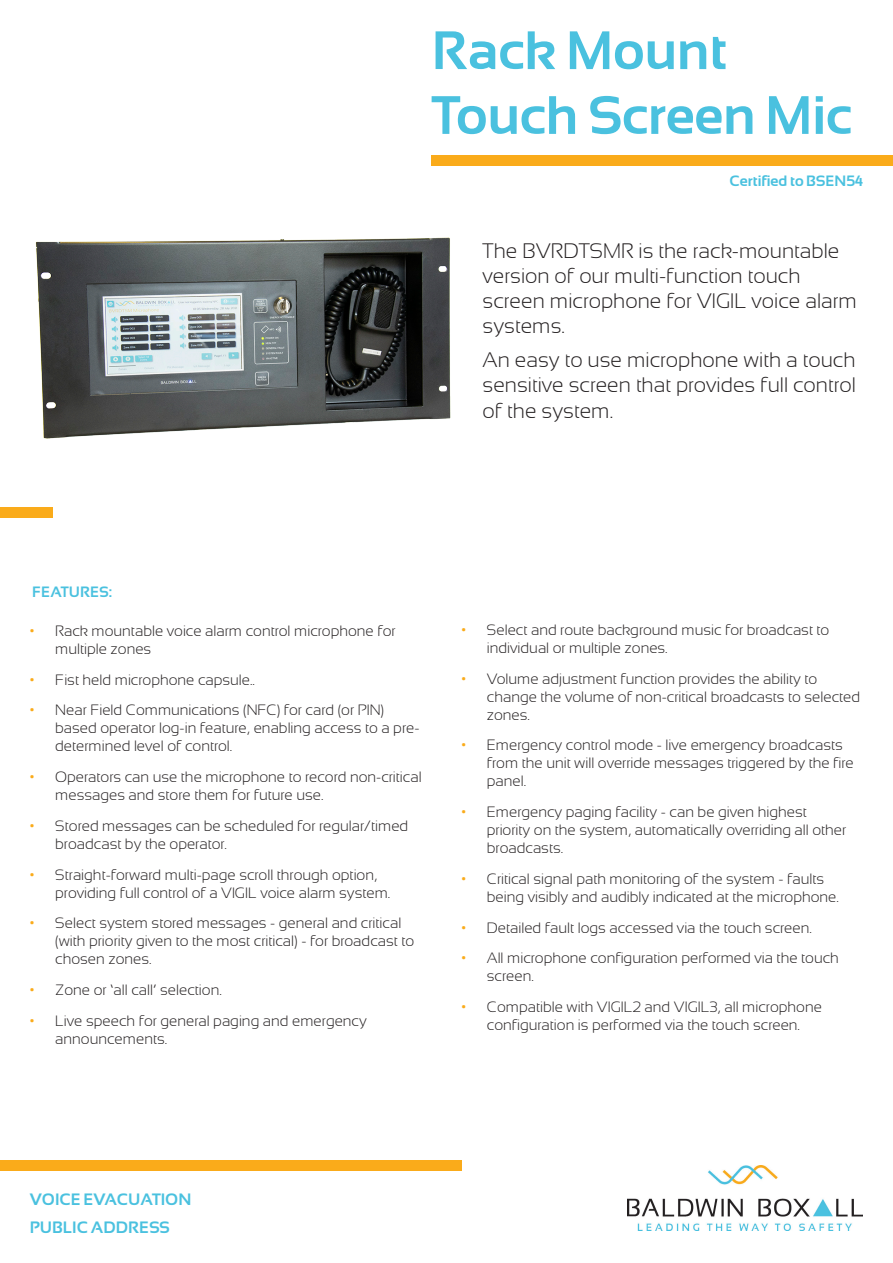
<style>
.page{position:relative;width:893px;height:1263px;background:#fff}
.page>*{position:absolute;margin:0;border:0;box-sizing:border-box;transform-origin:0 0}
.Page_Heading_p1{font:700 54px/64.8px "Sansation";color:#4ac1df}
.First_para_front_pag{font:300 21px/25.2px "Sansation";color:#231f20}
.Product_Category{font:700 16.5px "Sansation";color:#4ac1df}
.t1{font:300 15px/18px "Sansation";color:#231f20}
.sub_heading_blue{font:700 15px "Sansation";color:#4ac1df}
.s1{color:#faab1a}
</style>
<div class="page">
<img style="left:627px;top:1165px;width:235px;height:65px">
<div style="left:0;top:1160px;width:461px;height:11px;background:#faab1a"></div>
<div style="left:0;top:507px;width:52px;height:11px;background:#faab1a"></div>
<div style="left:432px;top:155px;width:461px;height:10px;background:#faab1a"></div>
<img style="left:35px;top:237px;width:416px;height:202px">
<p class="Page_Heading_p1" style="left:432px;top:18px;width:422px">Rack Mount<br>Touch Screen Mic</p>
<p class="sub_heading_blue" style="left:730px;top:173px;width:135px">Certified to BSEN54</p>
<p class="First_para_front_pag" style="left:483px;top:238px;width:376px">The BVRDTSMR is the rack-mountable version of our multi-function touch screen microphone for VIGIL voice alarm systems.</p>
<p class="First_para_front_pag" style="left:483px;top:347px;width:375px;text-align:justify">An easy to use microphone with a touch sensitive screen that provides full control of the system.</p>
<p class="sub_heading_blue" style="left:32px;top:583px;width:81px">FEATURES:</p>
<p class="t1" style="left:55px;top:622px;width:342px;text-indent:-26px"><span class="s1">•</span> Rack mountable voice alarm control microphone for multiple zones</p>
<p class="t1" style="left:30px;top:670px;width:227px"><span class="s1">•</span> Fist held microphone capsule..</p>
<p class="t1" style="left:55px;top:701px;width:366px;text-indent:-26px"><span class="s1">•</span> Near Field Communications (NFC) for card (or PIN) based operator log-in feature, enabling access to a pre&shy;determined level of control.</p>
<p class="t1" style="left:55px;top:768px;width:368px;text-indent:-26px"><span class="s1">•</span> Operators can use the microphone to record non-critical messages and store them for future use.</p>
<p class="t1" style="left:55px;top:817px;width:355px;text-indent:-26px"><span class="s1">•</span> Stored messages can be scheduled for regular/timed broadcast by the operator.</p>
<p class="t1" style="left:55px;top:865px;width:337px;text-indent:-26px"><span class="s1">•</span> Straight-forward multi-page scroll through option, providing full control of a VIGIL voice alarm system.</p>
<p class="t1" style="left:55px;top:914px;width:360px;text-indent:-26px"><span class="s1">•</span> Select system stored messages - general and critical (with priority given to the most critical) - for broadcast to chosen zones.</p>
<p class="t1" style="left:30px;top:981px;width:194px"><span class="s1">•</span> Zone or ‘all call’ selection.</p>
<p class="t1" style="left:55px;top:1012px;width:313px;text-indent:-26px"><span class="s1">•</span> Live speech for general paging and emergency announcements.</p>
<p class="t1" style="left:487px;top:621px;width:344px;text-indent:-26px"><span class="s1">•</span> Select and route background music for broadcast to individual or multiple zones.</p>
<p class="t1" style="left:487px;top:669px;width:375px;text-indent:-26px"><span class="s1">•</span> Volume adjustment function provides the ability to change the volume of non-critical broadcasts to selected zones.</p>
<p class="t1" style="left:487px;top:736px;width:368px;text-indent:-26px"><span class="s1">•</span> Emergency control mode - live emergency broadcasts from the unit will override messages triggered by the fire panel.</p>
<p class="t1" style="left:487px;top:803px;width:361px;text-indent:-26px"><span class="s1">•</span> Emergency paging facility - can be given highest priority on the system, automatically overriding all other broadcasts.</p>
<p class="t1" style="left:487px;top:870px;width:354px;text-indent:-26px"><span class="s1">•</span> Critical signal path monitoring of the system - faults being visibly and audibly indicated at the microphone.</p>
<p class="t1" style="left:461px;top:918px;width:352px"><span class="s1">•</span> Detailed fault logs accessed via the touch screen.</p>
<p class="t1" style="left:487px;top:949px;width:353px;text-indent:-26px"><span class="s1">•</span> All microphone configuration performed via the touch screen.</p>
<p class="t1" style="left:461px;top:998px;width:362px;text-align:center"><span class="s1">•</span> Compatible with VIGIL2 and VIGIL3, all microphone configuration is performed via the touch screen.</p>
<p class="Product_Category" style="left:30px;top:1190px;width:163px">VOICE EVACUATION</p>
<p class="Product_Category" style="left:30px;top:1218px;width:141px">PUBLIC ADDRESS</p>
</div>
